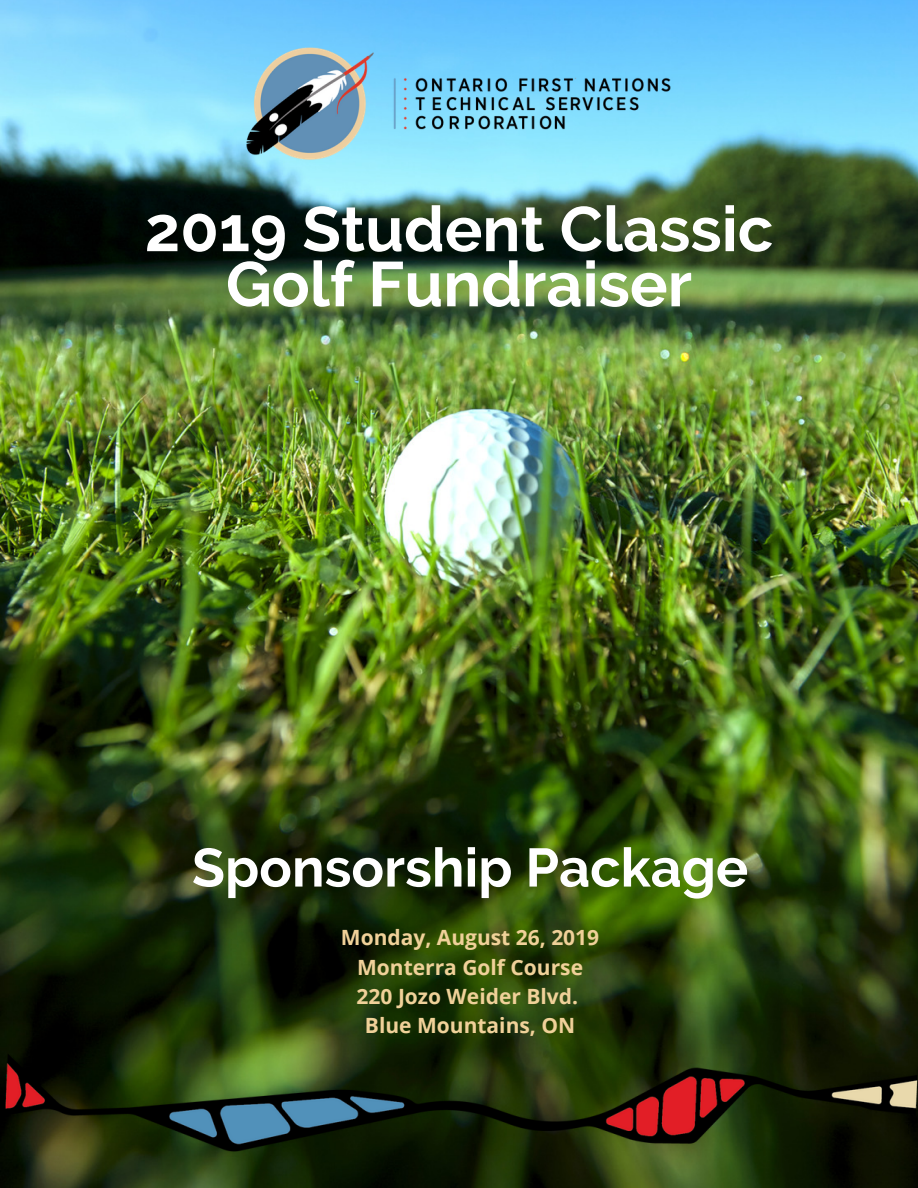
<style>
.page{position:relative;width:918px;height:1188px;background:#fff}
.page>*{position:absolute;margin:0;border:0;box-sizing:border-box;transform-origin:0 0}
.t1{font:700 63px/55.2px "Raleway";color:#fff;text-align:center}
.t2{font:700 54px "Raleway";color:#fff}
.t3{font:700 21px/29.2px "Open Sans";color:#f0d199;text-align:center}
</style>
<div class="page">
<img style="left:0;top:0;width:918px;height:1038px">
<img style="left:0;top:1038px;width:918px;height:150px">
<img style="left:239px;top:43px;width:440px;height:149px">
<h1 class="t1" style="left:145px;top:201px;width:630px">2019 Student Classic<br>Golf Fundraiser</h1>
<h2 class="t2" style="left:192px;top:836px;width:558px">Sponsorship Package</h2>
<p class="t3" style="left:341px;top:922px;width:260px">Monday, August 26, 2019<br>Monterra Golf Course<br>220 Jozo Weider Blvd.<br>Blue Mountains, ON</p>
</div>
